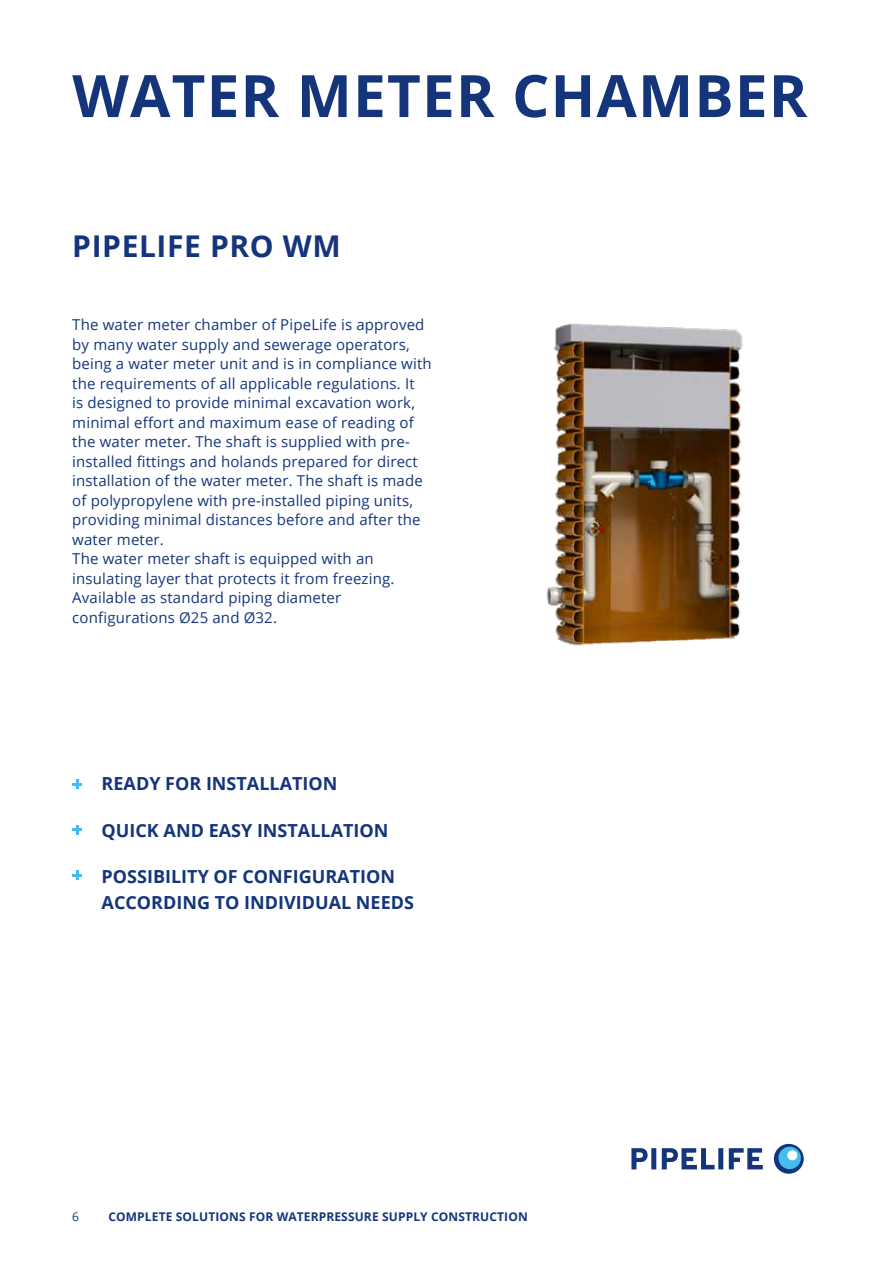
<style>
.page{position:relative;width:893px;height:1263px;background:#fff}
.page>*{position:absolute;margin:0;border:0;box-sizing:border-box;transform-origin:0 0}
.t1{font:700 58.5px "Open Sans";letter-spacing:.02em;color:#15357b}
.t2{font:700 30px "Open Sans";letter-spacing:.02em;color:#15357b}
.t3{font:700 18px/25.5px "Open Sans";color:#15357b}
.t4{font:15px/19.5px "Open Sans";letter-spacing:.01em;color:#15357b}
.t5{font:700 12px "Open Sans";letter-spacing:.01em;color:#15357b}
.t6{font:12px "Open Sans";color:#15357b}
</style>
<div class="page">
<img style="left:546px;top:323px;width:197px;height:323px">
<svg style="left:631px;top:1144px;width:173px;height:30px"></svg>
<div style="left:778px;top:1147px;width:23px;height:22px;background:#44bdee;border-radius:50%"></div>
<div style="left:787px;top:1150px;width:10px;height:10px;background:#fff;border-radius:50%"></div>
<svg style="left:72px;top:779px;width:10px;height:10px"></svg>
<svg style="left:72px;top:870px;width:10px;height:10px"></svg>
<svg style="left:72px;top:825px;width:10px;height:10px"></svg>
<h1 class="t1" style="left:72px;top:55px;width:737px">WATER METER CHAMBER</h1>
<h2 class="t2" style="left:72px;top:225px;width:270px">PIPELIFE PRO WM</h2>
<p class="t4" style="left:72px;top:315px;width:361px">The water meter chamber of PipeLife is approved by many water supply and sewerage operators, being a water meter unit and is in compliance with the requirements of all applicable regulations. It<br>is designed to provide minimal excavation work, minimal effort and maximum ease of reading of the water meter. The shaft is supplied with pre&shy;installed fittings and holands prepared for direct installation of the water meter. The shaft is made of polypropylene with pre-installed piping units, providing minimal distances before and after the water meter.<br>The water meter shaft is equipped with an insulating layer that protects it from freezing.<br>Available as standard piping diameter configurations Ø25 and Ø32.</p>
<p class="t3" style="left:102px;top:770px;width:237px">READY FOR INSTALLATION</p>
<p class="t3" style="left:102px;top:817px;width:288px">QUICK AND EASY INSTALLATION</p>
<p class="t3" style="left:102px;top:864px;width:314px">POSSIBILITY OF CONFIGURATION<br>ACCORDING TO INDIVIDUAL NEEDS</p>
<p class="t6" style="left:72px;top:1208px;width:8px">6</p>
<p class="t5" style="left:108px;top:1208px;width:421px">COMPLETE SOLUTIONS FOR WATERPRESSURE SUPPLY CONSTRUCTION</p>
</div>
